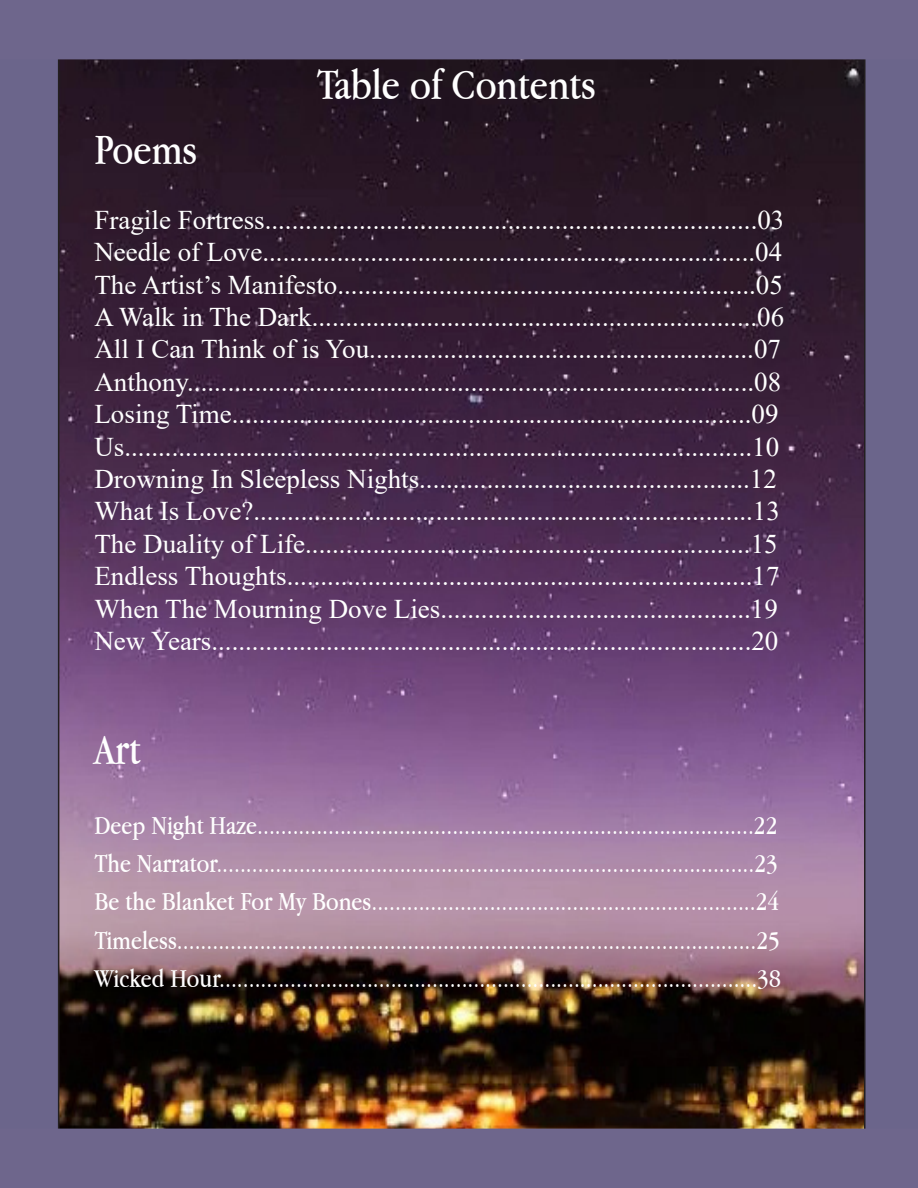
<style>
.page{position:relative;width:918px;height:1188px;background:#fff}
.page>*{position:absolute;margin:0;border:0;box-sizing:border-box;transform-origin:0 0}
.Paragraph_Style_1{font:45px "Apple Garamond";color:#fff}
.t1{font:27px "Times New Roman";color:#fff}
.Paragraph_Style_1-2{font:27px "Apple Garamond";color:#fff}
</style>
<div class="page">
<div style="left:864px;top:59px;width:54px;height:1070px;background:#6b658b"></div>
<img style="left:59px;top:59px;width:805px;height:1070px">
<div style="left:0;top:59px;width:59px;height:1070px;background:#6b658b"></div>
<div style="left:0;top:0;width:918px;height:59px;background:#6e668c"></div>
<div style="left:0;top:1129px;width:918px;height:59px;background:#6e668c"></div>
<p class="Paragraph_Style_1" style="left:94px;top:123px;width:104px">Poems</p>
<p class="Paragraph_Style_1" style="left:317px;top:58px;width:280px">Table of Contents</p>
<p class="t1" style="left:94px;top:201px;width:691px">Fragile Fortress.........................................................................03</p>
<p class="t1" style="left:94px;top:233px;width:689px">Needle of Love.........................................................................04</p>
<p class="t1" style="left:94px;top:265px;width:690px">The Artist’s Manifesto..............................................................05</p>
<p class="t1" style="left:94px;top:298px;width:691px">A Walk in The Dark..................................................................06</p>
<p class="t1" style="left:94px;top:330px;width:688px">All I Can Think of is You.........................................................07</p>
<p class="t1" style="left:94px;top:363px;width:688px">Anthony....................................................................................08</p>
<p class="t1" style="left:94px;top:395px;width:686px">Losing Time.............................................................................09</p>
<p class="t1" style="left:94px;top:427px;width:686px">Us.............................................................................................10</p>
<p class="t1" style="left:94px;top:460px;width:684px">Drowning In Sleepless Nights.................................................12</p>
<p class="t1" style="left:94px;top:492px;width:687px">What Is Love?..........................................................................13</p>
<p class="t1" style="left:94px;top:525px;width:685px">The Duality of Life..................................................................15</p>
<p class="t1" style="left:94px;top:557px;width:687px">Endless Thoughts.....................................................................17</p>
<p class="t1" style="left:94px;top:589px;width:685px">When The Mourning Dove Lies..............................................19</p>
<p class="t1" style="left:94px;top:622px;width:685px">New Years................................................................................20</p>
<p class="Paragraph_Style_1" style="left:94px;top:723px;width:48px">Art</p>
<p class="Paragraph_Style_1-2" style="left:94px;top:809px;width:685px">Deep Night Haze....................................................................................22</p>
<p class="Paragraph_Style_1-2" style="left:94px;top:847px;width:685px">The Narrator...........................................................................................23</p>
<p class="Paragraph_Style_1-2" style="left:94px;top:886px;width:686px">Be the Blanket For My Bones.................................................................24</p>
<p class="Paragraph_Style_1-2" style="left:94px;top:924px;width:687px">Timeless..................................................................................................25</p>
<p class="Paragraph_Style_1-2" style="left:94px;top:962px;width:688px">Wicked Hour...........................................................................................38</p>
</div>
